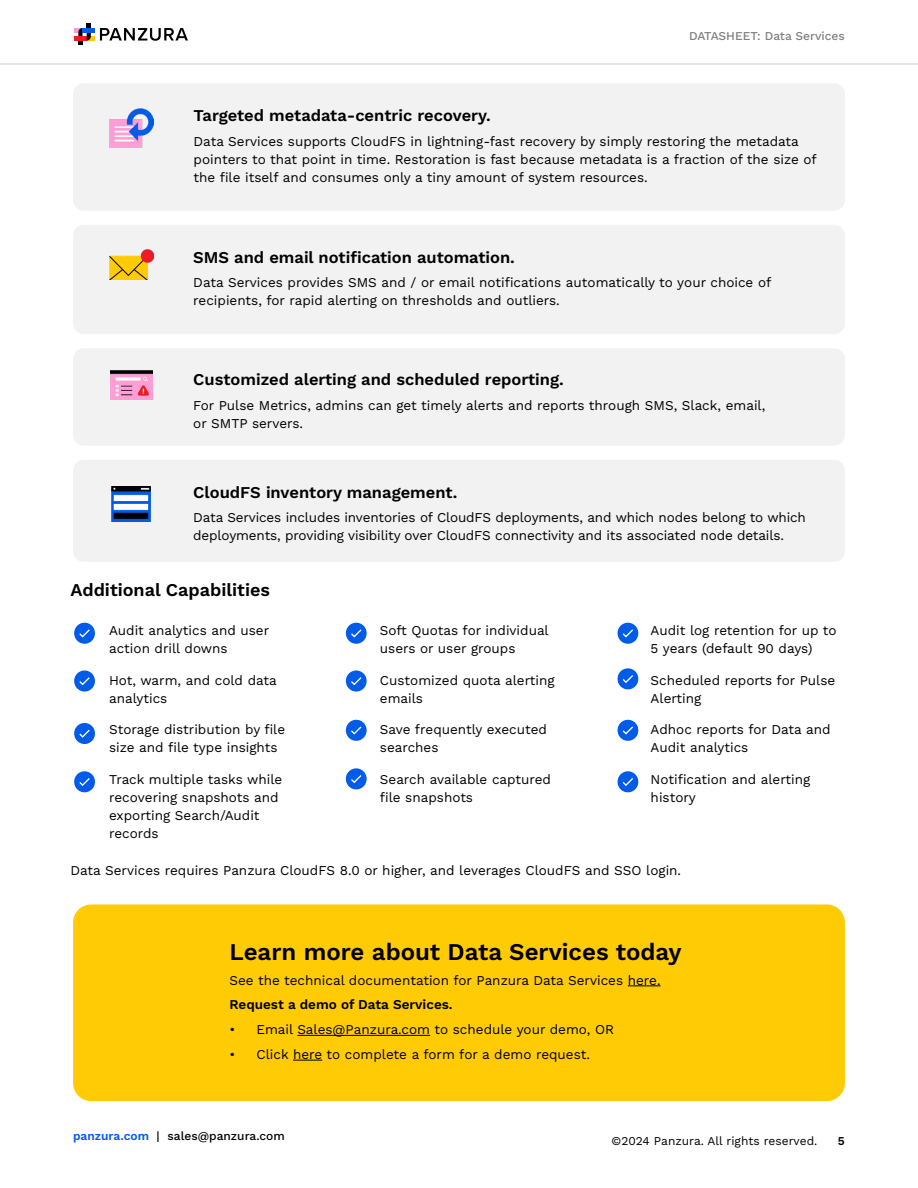
<style>
.page{position:relative;width:918px;height:1188px;background:#fff}
.page>*{position:absolute;margin:0;border:0;box-sizing:border-box;transform-origin:0 0}
.t1{font:600 24px "Work Sans";color:#000}
.t2{font:600 18px "Work Sans";color:#000}
.t3{font:600 16.5px "Work Sans";color:#000}
.t4{font:13.5px/18px "Work Sans";color:#000}
.t5{font:600 13.5px "Work Sans";color:#000}
.t6{font:12px "Work Sans";color:#000}
.t7{font:500 12px "Work Sans";color:#000}
.t8{font:500 12px "Work Sans";color:#808080}
.t9{font:600 12px "Work Sans";color:#000}
.s1{font-weight:600;color:#005be9}
</style>
<div class="page">
<svg style="left:100px;top:28px;width:88px;height:13px"></svg>
<div style="left:87px;top:36px;width:8px;height:5px;background:#ffcb05"></div>
<svg style="left:74px;top:24px;width:17px;height:21px"></svg>
<hr style="left:83px;top:28px;width:12px;height:4px;background:#005be9">
<hr style="left:0;top:64px;width:918px;height:1px;background:#ccc">
<div style="left:73px;top:904px;width:772px;height:197px;background:#ffcb05;border-radius:18px"></div>
<hr style="left:628px;top:986px;width:33px;height:1px;background:#000">
<hr style="left:297px;top:1035px;width:133px;height:1px;background:#000">
<svg style="left:293px;top:1060px;width:29px;height:1px"></svg>
<div style="left:74px;top:623px;width:21px;height:21px;background:#005be9;border-radius:10px"></div>
<svg style="left:79px;top:629px;width:11px;height:9px"></svg>
<div style="left:346px;top:623px;width:21px;height:21px;background:#005be9;border-radius:10px"></div>
<svg style="left:351px;top:629px;width:11px;height:9px"></svg>
<div style="left:346px;top:670px;width:21px;height:22px;background:#005be9;border-radius:10px"></div>
<svg style="left:351px;top:677px;width:11px;height:9px"></svg>
<div style="left:346px;top:720px;width:21px;height:21px;background:#005be9;border-radius:10px"></div>
<svg style="left:351px;top:726px;width:11px;height:9px"></svg>
<div style="left:346px;top:768px;width:21px;height:21px;background:#005be9;border-radius:10px"></div>
<svg style="left:351px;top:775px;width:11px;height:9px"></svg>
<div style="left:74px;top:670px;width:21px;height:22px;background:#005be9;border-radius:10px"></div>
<svg style="left:79px;top:677px;width:11px;height:9px"></svg>
<div style="left:74px;top:723px;width:21px;height:21px;background:#005be9;border-radius:10px"></div>
<svg style="left:79px;top:729px;width:11px;height:9px"></svg>
<div style="left:74px;top:771px;width:21px;height:21px;background:#005be9;border-radius:10px"></div>
<svg style="left:79px;top:778px;width:11px;height:8px"></svg>
<div style="left:618px;top:623px;width:20px;height:21px;background:#005be9;border-radius:10px"></div>
<svg style="left:622px;top:629px;width:11px;height:9px"></svg>
<div style="left:618px;top:668px;width:20px;height:21px;background:#005be9;border-radius:10px"></div>
<svg style="left:622px;top:675px;width:11px;height:8px"></svg>
<div style="left:618px;top:720px;width:20px;height:21px;background:#005be9;border-radius:10px"></div>
<svg style="left:622px;top:726px;width:11px;height:9px"></svg>
<div style="left:618px;top:771px;width:20px;height:21px;background:#005be9;border-radius:10px"></div>
<svg style="left:622px;top:778px;width:11px;height:8px"></svg>
<div style="left:73px;top:83px;width:772px;height:128px;background:#f2f2f2;border-radius:11px"></div>
<div style="left:73px;top:225px;width:772px;height:109px;background:#f2f2f2;border-radius:11px"></div>
<div style="left:73px;top:348px;width:772px;height:98px;background:#f2f2f2;border-radius:11px"></div>
<div style="left:73px;top:460px;width:772px;height:102px;background:#f2f2f2;border-radius:11px"></div>
<img style="left:109px;top:108px;width:44px;height:39px">
<img style="left:109px;top:250px;width:44px;height:30px">
<img style="left:110px;top:371px;width:42px;height:28px">
<img style="left:112px;top:487px;width:38px;height:35px">
<p class="t8" style="left:689px;top:27px;width:157px">DATASHEET: Data Services</p>
<p class="t3" style="left:194px;top:103px;width:299px">Targeted metadata-centric recovery.</p>
<p class="t4" style="left:194px;top:132px;width:625px">Data Services supports CloudFS in lightning-fast recovery by simply restoring the metadata pointers to that point in time. Restoration is fast because metadata is a fraction of the size of the file itself and consumes only a tiny amount of system resources.</p>
<p class="t3" style="left:193px;top:245px;width:323px">SMS and email notification automation.</p>
<p class="t4" style="left:193px;top:273px;width:580px">Data Services provides SMS and / or email notifications automatically to your choice of recipients, for rapid alerting on thresholds and outliers.</p>
<p class="t3" style="left:193px;top:367px;width:372px">Customized alerting and scheduled reporting.</p>
<p class="t4" style="left:193px;top:396px;width:574px">For Pulse Metrics, admins can get timely alerts and reports through SMS, Slack, email, or SMTP servers.</p>
<p class="t3" style="left:193px;top:479px;width:266px">CloudFS inventory management.</p>
<p class="t4" style="left:193px;top:508px;width:614px">Data Services includes inventories of CloudFS deployments, and which nodes belong to which deployments, providing visibility over CloudFS connectivity and its associated node details.</p>
<p class="t2" style="left:71px;top:576px;width:201px">Additional Capabilities</p>
<p class="t4" style="left:109px;top:621px;width:162px">Audit analytics and user action drill downs</p>
<p class="t4" style="left:109px;top:671px;width:169px">Hot, warm, and cold data analytics</p>
<p class="t4" style="left:109px;top:720px;width:178px">Storage distribution by file size and file type insights</p>
<p class="t4" style="left:109px;top:770px;width:175px">Track multiple tasks while recovering snapshots and exporting Search/Audit records</p>
<p class="t4" style="left:380px;top:621px;width:170px">Soft Quotas for individual users or user groups</p>
<p class="t4" style="left:380px;top:671px;width:176px">Customized quota alerting emails</p>
<p class="t4" style="left:380px;top:720px;width:169px">Save frequently executed searches</p>
<p class="t4" style="left:380px;top:770px;width:173px">Search available captured file snapshots</p>
<p class="t4" style="left:651px;top:621px;width:187px">Audit log retention for up to<br>5 years (default 90 days)</p>
<p class="t4" style="left:651px;top:671px;width:186px">Scheduled reports for Pulse<br>Alerting</p>
<p class="t4" style="left:651px;top:720px;width:181px">Adhoc reports for Data and<br>Audit analytics</p>
<p class="t4" style="left:651px;top:770px;width:161px">Notification and alerting history</p>
<p class="t4" style="left:71px;top:861px;width:612px">Data Services requires Panzura CloudFS 8.0 or higher, and leverages CloudFS and SSO login.</p>
<p class="t1" style="left:230px;top:933px;width:454px">Learn more about Data Services today</p>
<p class="t4" style="left:230px;top:970px;width:433px">See the technical documentation for Panzura Data Services here.</p>
<p class="t5" style="left:230px;top:994px;width:225px">Request a demo of Data Services.</p>
<p class="t4" style="left:230px;top:1020px;width:386px">• Email Sales@Panzura.com to schedule your demo, OR</p>
<p class="t4" style="left:230px;top:1045px;width:362px">• Click here to complete a form for a demo request.</p>
<p class="t7" style="left:73px;top:1127px;width:213px"><span class="s1">panzura.com</span> | sales@panzura.com</p>
<p class="t6" style="left:612px;top:1132px;width:207px">©2024 Panzura. All rights reserved.</p>
<p class="t9" style="left:838px;top:1132px;width:8px">5</p>
</div>
